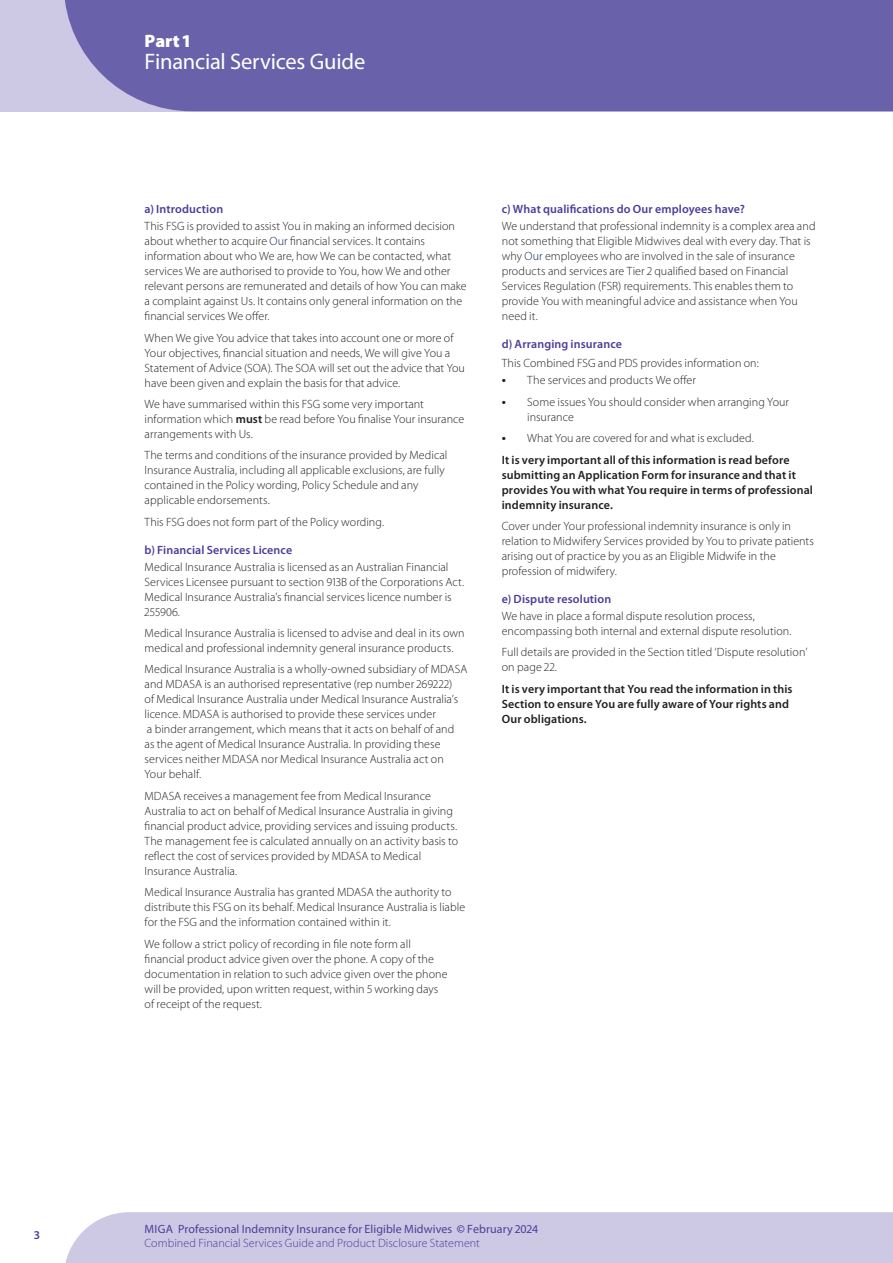
<style>
.page{position:relative;width:893px;height:1263px;background:#fff}
.page>*{position:absolute;margin:0;border:0;box-sizing:border-box;transform-origin:0 0}
.t1{font:22.5px "Myriad Pro";letter-spacing:-.01em;color:#fff}
.t2{font:900 18px "Myriad Pro";color:#fff}
.t3{font:300 12px/15px "Myriad Pro";letter-spacing:.005em;color:#231f20}
.t4{font:600 12px/15px "Myriad Pro";letter-spacing:.01em;color:#231f20}
.t5{font:12px/14.2px "Myriad Pro";letter-spacing:.005em;color:#4a3f99}
.t6{font:600 12px "Myriad Pro";letter-spacing:.01em;color:#4a3f99}
.s1{color:#002453}
.s2{font-weight:600}
.s3{font-weight:600;font-size:13.5px}
.s4{font-size:13.5px}
.s5{font-weight:300}
</style>
<div class="page">
<div style="left:0;top:0;width:893px;height:111px;background:#cdc9e4"></div>
<div style="left:65px;top:1212px;width:828px;height:51px;background:#cdc9e4"></div>
<div style="left:65px;top:0;width:828px;height:111px;background:#6a61ab"></div>
<h2 class="t2" style="left:145px;top:29px;width:47px">Part 1</h2>
<h1 class="t1" style="left:145px;top:48px;width:222px">Financial Services Guide</h1>
<p class="t6" style="left:145px;top:201px;width:80px">a) Introduction</p>
<p class="t3" style="left:145px;top:219px;width:324px">This FSG is provided to assist You in making an informed decision about whether to acquire <span class="s1">Our</span> financial services. It contains information about who We are, how We can be contacted, what services We are authorised to provide to You, how We and other relevant persons are remunerated and details of how You can make a complaint against Us. It contains only general information on the financial services We offer.</p>
<p class="t3" style="left:145px;top:330px;width:322px">When We give You advice that takes into account one or more of Your objectives, financial situation and needs, We will give You a Statement of Advice (SOA). The SOA will set out the advice that You have been given and explain the basis for that advice.</p>
<p class="t3" style="left:145px;top:396px;width:321px">We have summarised within this FSG some very important information which <span class="s2">must</span> be read before You finalise Your insurance arrangements with Us.</p>
<p class="t3" style="left:145px;top:448px;width:304px">The terms and conditions of the insurance provided by Medical Insurance Australia, including all applicable exclusions, are fully contained in the Policy wording, Policy Schedule and any applicable endorsements.</p>
<p class="t3" style="left:145px;top:514px;width:241px">This FSG does not form part of the Policy wording.</p>
<p class="t6" style="left:145px;top:542px;width:149px">b) Financial Services Licence</p>
<p class="t3" style="left:145px;top:559px;width:321px">Medical Insurance Australia is licensed as an Australian Financial Services Licensee pursuant to section 913B of the Corporations Act.<br>Medical Insurance Australia’s financial services licence number is 255906.</p>
<p class="t3" style="left:145px;top:625px;width:322px">Medical Insurance Australia is licensed to advise and deal in its own medical and professional indemnity general insurance products.</p>
<p class="t3" style="left:145px;top:662px;width:324px">Medical Insurance Australia is a wholly-owned subsidiary of MDASA and MDASA is an authorised representative (rep number 269222)<br>of Medical Insurance Australia under Medical Insurance Australia’s licence. MDASA is authorised to provide these services under<br>a binder arrangement, which means that it acts on behalf of and<br>as the agent of Medical Insurance Australia. In providing these services neither MDASA nor Medical Insurance Australia act on Your behalf.</p>
<p class="t3" style="left:145px;top:788px;width:315px">MDASA receives a management fee from Medical Insurance Australia to act on behalf of Medical Insurance Australia in giving financial product advice, providing services and issuing products.<br>The management fee is calculated annually on an activity basis to reflect the cost of services provided by MDASA to Medical Insurance Australia.</p>
<p class="t3" style="left:145px;top:885px;width:322px">Medical Insurance Australia has granted MDASA the authority to distribute this FSG on its behalf. Medical Insurance Australia is liable for the FSG and the information contained within it.</p>
<p class="t3" style="left:145px;top:936px;width:305px">We follow a strict policy of recording in file note form all financial product advice given over the phone. A copy of the documentation in relation to such advice given over the phone will be provided, upon written request, within 5 working days of receipt of the request.</p>
<p class="t6" style="left:502px;top:201px;width:245px">c) What qualifications do Our employees have?</p>
<p class="t3" style="left:502px;top:219px;width:315px">We understand that professional indemnity is a complex area and not something that Eligible Midwives deal with every day. That is why <span class="s1">Our</span> employees who are involved in the sale of insurance products and services are Tier 2 qualified based on Financial Services Regulation (FSR) requirements. This enables them to provide You with meaningful advice and assistance when You need it.</p>
<p class="t6" style="left:502px;top:336px;width:122px">d) Arranging insurance</p>
<p class="t3" style="left:502px;top:356px;width:258px">This Combined FSG and PDS provides information on:</p>
<p class="t3" style="left:502px;top:373px;width:196px"><span class="s3">•</span> The services and products We offer</p>
<p class="t3" style="left:527px;top:394px;width:263px;text-indent:-26px"><span class="s3">•</span> Some issues You should consider when arranging Your insurance</p>
<p class="t4" style="left:502px;top:427px;width:289px;line-height:21.5px"><span class="s4">•</span> <span class="s5">What You are covered for and what is excluded.<br></span>It is very important all of this information is read before</p>
<p class="t4" style="left:502px;top:467px;width:313px">submitting an Application Form for insurance and that it provides You with what You require in terms of professional indemnity insurance.</p>
<p class="t3" style="left:502px;top:518px;width:314px">Cover under Your professional indemnity insurance is only in relation to Midwifery Services provided by You to private patients arising out of practice by you as an Eligible Midwife in the profession of midwifery.</p>
<p class="t6" style="left:502px;top:591px;width:111px">e) Dispute resolution</p>
<p class="t3" style="left:502px;top:608px;width:291px">We have in place a formal dispute resolution process, encompassing both internal and external dispute resolution.</p>
<p class="t3" style="left:502px;top:645px;width:307px">Full details are provided in the Section titled ‘Dispute resolution’ on page 22.</p>
<p class="t4" style="left:502px;top:681px;width:292px">It is very important that You read the information in this<br>Section to ensure You are fully aware of Your rights and<br>Our obligations.</p>
<p class="t6" style="left:34px;top:1227px;width:7px">3</p>
<p class="t5" style="left:145px;top:1221px;width:395px">MIGA Professional Indemnity Insurance for Eligible Midwives <span class="s2">©</span> February 2024<br><span class="s5">Combined Financial Services Guide and Product Disclosure Statement</span></p>
</div>
